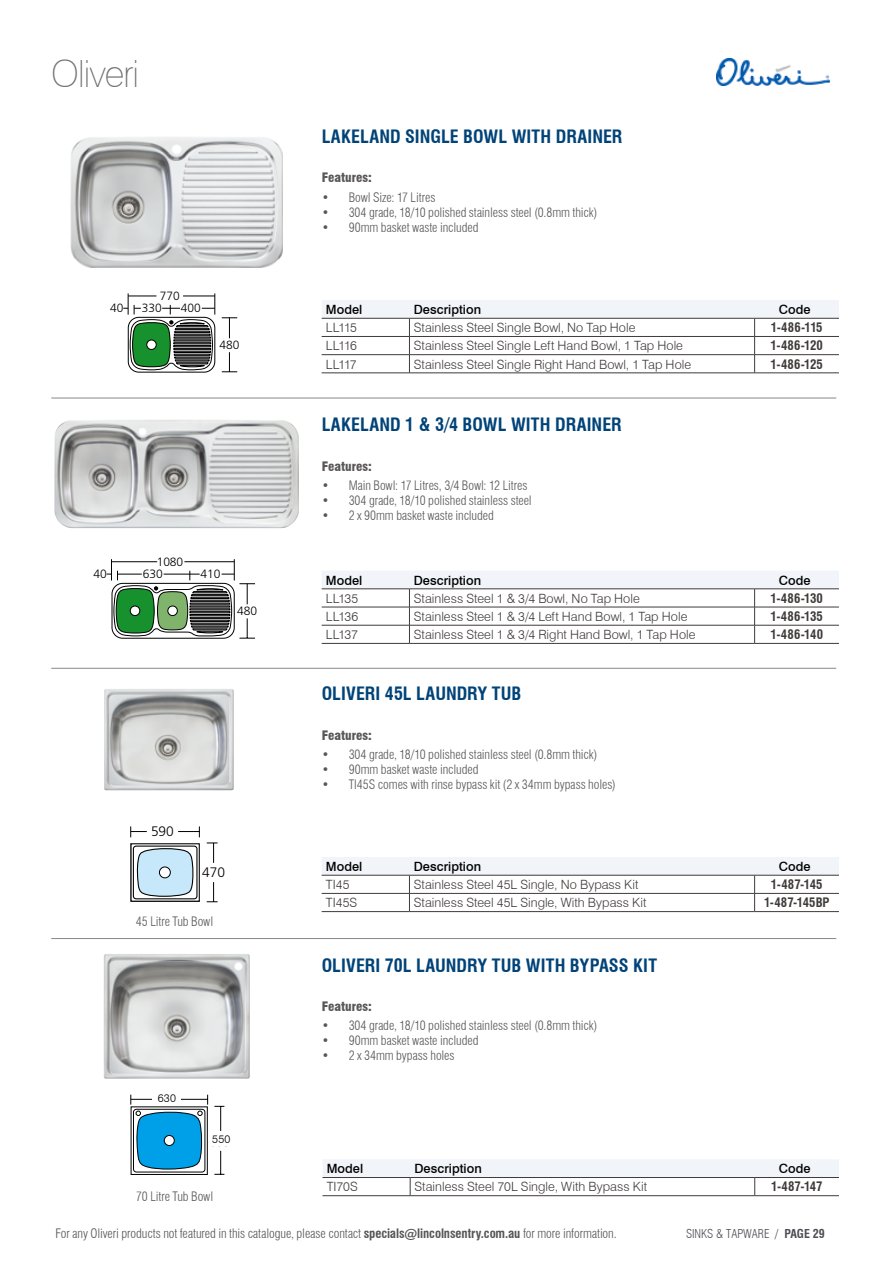
<style>
.page{position:relative;width:893px;height:1263px;background:#fff}
.page>*{position:absolute;margin:0;border:0;box-sizing:border-box;transform-origin:0 0}
.t1{font:100 37.5px "Swiss 721 BT";letter-spacing:-.025em;color:#727171}
.t2{font:700 condensed 18px "Swiss 721 BT";color:#004378}
.t3{font:300 13.8px "Frutiger";color:#000}
.t4{font:300 condensed 12.75px "Swiss 721 BT";letter-spacing:-.005em;color:#5a5757}
.t5{font:300 12.75px "Swiss 721 BT";color:#3f3b3a}
.t6{font:300 condensed 12.75px "Swiss 721 BT";letter-spacing:-.005em;color:#575555}
.t7{font:700 condensed 12.75px "Swiss 721 BT";letter-spacing:.01em;color:#3f3b3a}
.t8{font:500 12.75px "Swiss 721 BT";letter-spacing:.005em;color:#000}
.t9{font:900 condensed 12.75px "Swiss 721 BT";letter-spacing:-.005em;color:#5a5757}
.t10{font:condensed 12.6px "Swiss 721 BT";color:#000}
.t11{font:300 12px "Frutiger";color:#000}
.t12{font:300 condensed 12px "Swiss 721 BT";color:#4e4f56}
.t13{font:300 11.1px "Swiss 721 BT";letter-spacing:.02em;color:#000}
.s1{font-weight:700}
.s2{font-weight:400}
</style>
<div class="page">
<img style="left:716px;top:58px;width:114px;height:27px">
<img style="left:71px;top:137px;width:212px;height:130px">
<div style="left:128px;top:317px;width:87px;height:56px;border:1px solid #000;border-radius:11px"></div>
<svg style="left:123px;top:293px;width:93px;height:78px"></svg>
<svg style="left:222px;top:352px;width:15px;height:20px"></svg>
<svg style="left:222px;top:317px;width:15px;height:21px"></svg>
<hr style="left:322px;top:373px;width:87px;height:1px;background:#3f3b3a">
<hr style="left:755px;top:373px;width:84px;height:1px;background:#3f3b3a">
<svg style="left:322px;top:300px;width:517px;height:73px"></svg>
<hr style="left:409px;top:336px;width:346px;height:1px;background:#3f3b3a">
<hr style="left:409px;top:354px;width:346px;height:1px;background:#3f3b3a">
<hr style="left:409px;top:373px;width:346px;height:1px;background:#3f3b3a">
<hr style="left:51px;top:398px;width:785px;height:1px;background:#898989">
<hr style="left:322px;top:643px;width:87px;height:1px;background:#3f3b3a">
<hr style="left:755px;top:643px;width:84px;height:1px;background:#3f3b3a">
<svg style="left:322px;top:571px;width:517px;height:72px"></svg>
<hr style="left:409px;top:607px;width:346px;height:1px;background:#3f3b3a">
<hr style="left:409px;top:625px;width:346px;height:1px;background:#3f3b3a">
<hr style="left:409px;top:643px;width:346px;height:1px;background:#3f3b3a">
<img style="left:54px;top:420px;width:245px;height:108px">
<svg style="left:107px;top:559px;width:148px;height:80px"></svg>
<div style="left:130px;top:606px;width:10px;height:9px;background:#fff;border-radius:50%"></div>
<div style="left:130px;top:606px;width:10px;height:10px;border:1px solid #000;border-radius:50%"></div>
<div style="left:168px;top:606px;width:9px;height:9px;background:#fff;border-radius:50%"></div>
<div style="left:168px;top:606px;width:10px;height:10px;border:1px solid #000;border-radius:50%"></div>
<hr style="left:51px;top:668px;width:785px;height:1px;background:#898989">
<hr style="left:51px;top:938px;width:785px;height:1px;background:#898989">
<img style="left:104px;top:689px;width:130px;height:101px">
<svg style="left:132px;top:847px;width:66px;height:53px"></svg>
<div style="left:130px;top:843px;width:70px;height:59px;border:1px solid #000"></div>
<svg style="left:136px;top:848px;width:58px;height:49px;background:#bfd9e7"></svg>
<div style="left:133px;top:845px;width:64px;height:54px;border:1px solid #000;border-radius:3px"></div>
<svg style="left:178px;top:826px;width:22px;height:11px"></svg>
<svg style="left:130px;top:826px;width:17px;height:11px"></svg>
<svg style="left:207px;top:882px;width:11px;height:20px"></svg>
<svg style="left:207px;top:843px;width:11px;height:20px"></svg>
<div style="left:159px;top:867px;width:11px;height:11px;background:#fff;border-radius:50%"></div>
<div style="left:159px;top:867px;width:12px;height:11px;border:1px solid #000;border-radius:50%"></div>
<img style="left:104px;top:954px;width:146px;height:124px">
<svg style="left:214px;top:1151px;width:10px;height:24px"></svg>
<svg style="left:214px;top:1106px;width:10px;height:25px"></svg>
<svg style="left:131px;top:1095px;width:77px;height:80px"></svg>
<div style="left:152px;top:1090px;width:29px;height:15px;background:#fff"></div>
<hr style="left:322px;top:911px;width:87px;height:1px;background:#3f3b3a">
<hr style="left:755px;top:911px;width:84px;height:1px;background:#3f3b3a">
<svg style="left:322px;top:857px;width:517px;height:54px"></svg>
<hr style="left:409px;top:893px;width:346px;height:1px;background:#3f3b3a">
<hr style="left:409px;top:911px;width:346px;height:1px;background:#3f3b3a">
<hr style="left:322px;top:1195px;width:88px;height:1px;background:#3f3b3a">
<hr style="left:755px;top:1195px;width:84px;height:1px;background:#3f3b3a">
<svg style="left:322px;top:1160px;width:517px;height:35px"></svg>
<hr style="left:410px;top:1195px;width:345px;height:1px;background:#3f3b3a">
<h1 class="t1" style="left:51px;top:51px;width:89px">Oliveri</h1>
<p class="t11" style="left:160px;top:289px;width:21px">770</p>
<p class="t11" style="left:110px;top:301px;width:15px">40</p>
<p class="t11" style="left:142px;top:301px;width:21px">330</p>
<p class="t11" style="left:181px;top:301px;width:21px">400</p>
<p class="t11" style="left:219px;top:338px;width:21px">480</p>
<p class="t11" style="left:157px;top:555px;width:28px">1080</p>
<p class="t11" style="left:93px;top:567px;width:15px">40</p>
<p class="t11" style="left:143px;top:567px;width:22px">630</p>
<p class="t11" style="left:201px;top:567px;width:22px">410</p>
<p class="t11" style="left:237px;top:604px;width:22px">480</p>
<p class="t3" style="left:151px;top:823px;width:24px">590</p>
<p class="t3" style="left:202px;top:864px;width:24px">470</p>
<p class="t4" style="left:136px;top:913px;width:79px">45 Litre Tub Bowl</p>
<p class="t10" style="left:157px;top:1091px;width:20px">630</p>
<p class="t13" style="left:158px;top:1091px;width:20px">630</p>
<p class="t13" style="left:212px;top:1132px;width:20px">550</p>
<p class="t10" style="left:210px;top:1134px;width:20px">550</p>
<h2 class="t2" style="left:322px;top:126px;width:302px">LAKELAND SINGLE BOWL WITH DRAINER</h2>
<p class="t9" style="left:322px;top:170px;width:52px">Features:</p>
<p class="t4" style="left:322px;top:189px;width:115px">• Bowl Size: 17 Litres</p>
<p class="t4" style="left:322px;top:204px;width:277px">• 304 grade, 18/10 polished stainless steel (0.8mm thick)</p>
<p class="t4" style="left:322px;top:219px;width:158px">• 90mm basket waste included</p>
<p class="t8" style="left:326px;top:302px;width:38px">Model</p>
<p class="t8" style="left:414px;top:302px;width:69px">Description</p>
<p class="t8" style="left:779px;top:302px;width:33px">Code</p>
<p class="t5" style="left:326px;top:320px;width:33px">LL115</p>
<p class="t5" style="left:414px;top:320px;width:223px">Stainless Steel Single Bowl, No Tap Hole</p>
<p class="t7" style="left:771px;top:320px;width:53px">1-486-115</p>
<p class="t5" style="left:326px;top:338px;width:33px">LL116</p>
<p class="t5" style="left:414px;top:338px;width:271px">Stainless Steel Single Left Hand Bowl, 1 Tap Hole</p>
<p class="t7" style="left:771px;top:338px;width:54px">1-486-120</p>
<p class="t5" style="left:326px;top:356px;width:32px">LL117</p>
<p class="t5" style="left:414px;top:356px;width:279px">Stainless Steel Single Right Hand Bowl, 1 Tap Hole</p>
<p class="t7" style="left:771px;top:356px;width:54px">1-486-125</p>
<h2 class="t2" style="left:322px;top:414px;width:301px">LAKELAND 1 &amp; 3/4 BOWL WITH DRAINER</h2>
<p class="t9" style="left:322px;top:459px;width:52px">Features:</p>
<p class="t4" style="left:322px;top:478px;width:207px">• Main Bowl: 17 Litres, 3/4 Bowl: 12 Litres</p>
<p class="t4" style="left:322px;top:493px;width:212px">• 304 grade, 18/10 polished stainless steel</p>
<p class="t4" style="left:322px;top:508px;width:174px">• 2 x 90mm basket waste included</p>
<p class="t8" style="left:326px;top:572px;width:38px">Model</p>
<p class="t8" style="left:414px;top:572px;width:69px">Description</p>
<p class="t8" style="left:779px;top:572px;width:33px">Code</p>
<p class="t5" style="left:326px;top:590px;width:34px">LL135</p>
<p class="t5" style="left:414px;top:590px;width:228px">Stainless Steel 1 &amp; 3/4 Bowl, No Tap Hole</p>
<p class="t7" style="left:771px;top:590px;width:54px">1-486-130</p>
<p class="t5" style="left:326px;top:609px;width:34px">LL136</p>
<p class="t5" style="left:414px;top:609px;width:275px">Stainless Steel 1 &amp; 3/4 Left Hand Bowl, 1 Tap Hole</p>
<p class="t7" style="left:771px;top:609px;width:54px">1-486-135</p>
<p class="t5" style="left:326px;top:627px;width:33px">LL137</p>
<p class="t5" style="left:414px;top:627px;width:283px">Stainless Steel 1 &amp; 3/4 Right Hand Bowl, 1 Tap Hole</p>
<p class="t7" style="left:771px;top:627px;width:54px">1-486-140</p>
<h2 class="t2" style="left:322px;top:683px;width:201px">OLIVERI 45L LAUNDRY TUB</h2>
<p class="t9" style="left:322px;top:727px;width:52px">Features:</p>
<p class="t4" style="left:322px;top:747px;width:277px">• 304 grade, 18/10 polished stainless steel (0.8mm thick)</p>
<p class="t4" style="left:322px;top:762px;width:158px">• 90mm basket waste included</p>
<p class="t4" style="left:322px;top:777px;width:296px">• TI45S comes with rinse bypass kit (2 x 34mm bypass holes)</p>
<p class="t8" style="left:326px;top:859px;width:38px">Model</p>
<p class="t8" style="left:414px;top:859px;width:69px">Description</p>
<p class="t8" style="left:779px;top:859px;width:33px">Code</p>
<p class="t5" style="left:326px;top:877px;width:25px">TI45</p>
<p class="t5" style="left:414px;top:877px;width:226px">Stainless Steel 45L Single, No Bypass Kit</p>
<p class="t7" style="left:771px;top:877px;width:53px">1-487-145</p>
<p class="t5" style="left:326px;top:895px;width:33px">TI45S</p>
<p class="t5" style="left:414px;top:895px;width:234px">Stainless Steel 45L Single, With Bypass Kit</p>
<p class="t7" style="left:764px;top:895px;width:67px">1-487-145BP</p>
<h2 class="t2" style="left:322px;top:954px;width:337px">OLIVERI 70L LAUNDRY TUB WITH BYPASS KIT</h2>
<p class="t9" style="left:322px;top:999px;width:52px">Features:</p>
<p class="t4" style="left:322px;top:1018px;width:277px">• 304 grade, 18/10 polished stainless steel (0.8mm thick)</p>
<p class="t4" style="left:322px;top:1033px;width:158px">• 90mm basket waste included</p>
<p class="t4" style="left:322px;top:1048px;width:134px">• 2 x 34mm bypass holes</p>
<p class="t8" style="left:327px;top:1161px;width:38px">Model</p>
<p class="t8" style="left:414px;top:1161px;width:69px">Description</p>
<p class="t8" style="left:779px;top:1161px;width:33px">Code</p>
<p class="t5" style="left:327px;top:1179px;width:33px">TI70S</p>
<p class="t5" style="left:414px;top:1179px;width:234px">Stainless Steel 70L Single, With Bypass Kit</p>
<p class="t7" style="left:771px;top:1179px;width:53px">1-487-147</p>
<p class="t6" style="left:55px;top:1225px;width:563px">For any Oliveri products not featured in this catalogue, please contact <span class="s1">specials@lincolnsentry.com.au</span> for more information.</p>
<p class="t4" style="left:136px;top:1189px;width:79px">70 Litre Tub Bowl</p>
<p class="t12" style="left:686px;top:1226px;width:140px">SINKS &amp; TAPWARE <span class="s2">/</span> <span class="s1">PAGE 29</span></p>
</div>
